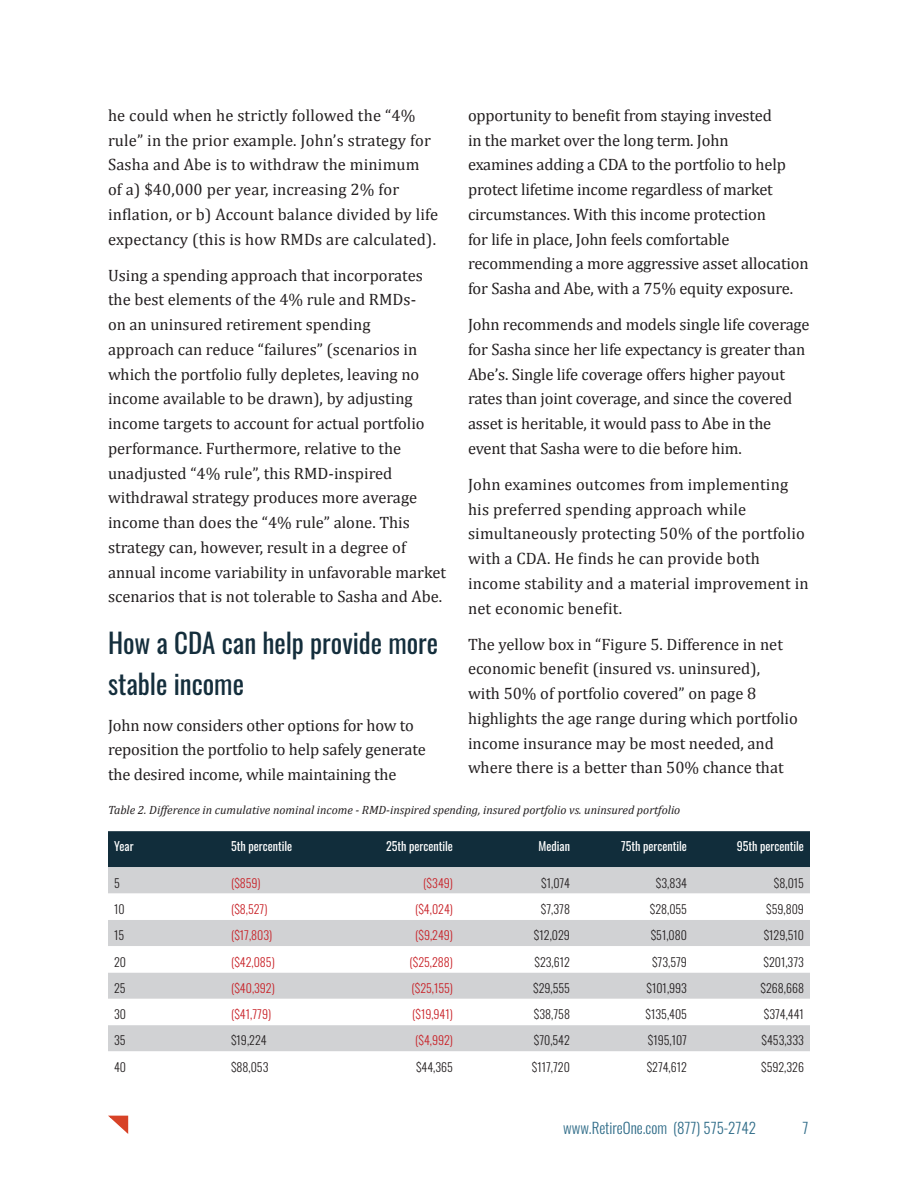
<style>
.page{position:relative;width:918px;height:1188px;background:#fff}
.page>*{position:absolute;margin:0;border:0;box-sizing:border-box;transform-origin:0 0}
.Heading_1{font:27px/40.5px "Oswald";color:#142e3c}
.t1{font:16.5px/24.8px "Cambria";color:#231f20}
.t2{font:300 15px "Oswald";color:#316d89}
.t3{font:300 12px "Oswald";color:#231f20}
.t4{font:300 12px "Oswald";color:#c82026}
.t5{font:italic 12px "Cambria";color:#231f20}
.t6{font:12px "Oswald";color:#fff}
</style>
<div class="page">
<svg style="left:108px;top:1115px;width:21px;height:19px"></svg>
<div style="left:108px;top:831px;width:702px;height:36px;background:#112d3b"></div>
<div style="left:108px;top:867px;width:702px;height:27px;background:#d1d2d4"></div>
<svg style="left:108px;top:920px;width:702px;height:131px;fill:#d1d2d4"></svg>
<p class="t1" style="left:468px;top:103px;width:342px">opportunity to benefit from staying invested<br>in the market over the long term. John<br>examines adding a CDA to the portfolio to help protect lifetime income regardless of market circumstances. With this income protection<br>for life in place, John feels comfortable recommending a more aggressive asset allocation for Sasha and Abe, with a 75% equity exposure.</p>
<p class="t1" style="left:468px;top:312px;width:343px">John recommends and models single life coverage for Sasha since her life expectancy is greater than Abe’s. Single life coverage offers higher payout rates than joint coverage, and since the covered asset is heritable, it would pass to Abe in the event that Sasha were to die before him.</p>
<p class="t1" style="left:468px;top:472px;width:342px">John examines outcomes from implementing his preferred spending approach while simultaneously protecting 50% of the portfolio with a CDA. He finds he can provide both income stability and a material improvement in net economic benefit.</p>
<p class="t1" style="left:468px;top:632px;width:331px">The yellow box in “Figure 5. Difference in net economic benefit (insured vs. uninsured),<br>with 50% of portfolio covered” on page 8 highlights the age range during which portfolio income insurance may be most needed, and where there is a better than 50% chance that</p>
<p class="t5" style="left:108px;top:803px;width:574px">Table 2. Difference in cumulative nominal income - RMD-inspired spending, insured portfolio vs. uninsured portfolio</p>
<p class="t6" style="left:114px;top:836px;width:21px">Year</p>
<p class="t6" style="left:231px;top:836px;width:63px">5th percentile</p>
<p class="t6" style="left:386px;top:836px;width:68px">25th percentile</p>
<p class="t6" style="left:539px;top:836px;width:33px">Median</p>
<p class="t6" style="left:621px;top:836px;width:67px">75th percentile</p>
<p class="t6" style="left:737px;top:836px;width:69px">95th percentile</p>
<p class="t3" style="left:114px;top:872px;width:7px">5</p>
<p class="t4" style="left:231px;top:872px;width:31px">($859)</p>
<p class="t4" style="left:423px;top:872px;width:31px">($349)</p>
<p class="t3" style="left:541px;top:872px;width:30px">$1,074</p>
<p class="t3" style="left:656px;top:872px;width:33px">$3,834</p>
<p class="t3" style="left:774px;top:872px;width:32px">$8,015</p>
<p class="t3" style="left:114px;top:898px;width:12px">10</p>
<p class="t4" style="left:231px;top:898px;width:38px">($8,527)</p>
<p class="t4" style="left:415px;top:898px;width:39px">($4,024)</p>
<p class="t3" style="left:541px;top:898px;width:31px">$7,378</p>
<p class="t3" style="left:650px;top:898px;width:39px">$28,055</p>
<p class="t3" style="left:766px;top:898px;width:39px">$59,809</p>
<p class="t3" style="left:114px;top:925px;width:12px">15</p>
<p class="t4" style="left:231px;top:925px;width:43px">($17,803)</p>
<p class="t4" style="left:415px;top:925px;width:39px">($9,249)</p>
<p class="t3" style="left:534px;top:925px;width:38px">$12,029</p>
<p class="t3" style="left:651px;top:925px;width:38px">$51,080</p>
<p class="t3" style="left:764px;top:925px;width:42px">$129,510</p>
<p class="t3" style="left:114px;top:951px;width:14px">20</p>
<p class="t4" style="left:231px;top:951px;width:45px">($42,085)</p>
<p class="t4" style="left:409px;top:951px;width:45px">($25,288)</p>
<p class="t3" style="left:534px;top:951px;width:37px">$23,612</p>
<p class="t3" style="left:652px;top:951px;width:36px">$73,579</p>
<p class="t3" style="left:763px;top:951px;width:42px">$201,373</p>
<p class="t3" style="left:114px;top:977px;width:13px">25</p>
<p class="t4" style="left:231px;top:977px;width:45px">($40,392)</p>
<p class="t4" style="left:411px;top:977px;width:43px">($25,155)</p>
<p class="t3" style="left:533px;top:977px;width:38px">$29,555</p>
<p class="t3" style="left:646px;top:977px;width:42px">$101,993</p>
<p class="t3" style="left:760px;top:977px;width:45px">$268,668</p>
<p class="t3" style="left:114px;top:1004px;width:13px">30</p>
<p class="t4" style="left:231px;top:1004px;width:42px">($41,779)</p>
<p class="t4" style="left:412px;top:1004px;width:42px">($19,941)</p>
<p class="t3" style="left:534px;top:1004px;width:38px">$38,758</p>
<p class="t3" style="left:646px;top:1004px;width:43px">$135,405</p>
<p class="t3" style="left:764px;top:1004px;width:42px">$374,441</p>
<p class="t3" style="left:114px;top:1030px;width:13px">35</p>
<p class="t3" style="left:231px;top:1030px;width:37px">$19,224</p>
<p class="t4" style="left:415px;top:1030px;width:39px">($4,992)</p>
<p class="t3" style="left:534px;top:1030px;width:38px">$70,542</p>
<p class="t3" style="left:648px;top:1030px;width:41px">$195,107</p>
<p class="t3" style="left:762px;top:1030px;width:44px">$453,333</p>
<p class="t3" style="left:114px;top:1056px;width:14px">40</p>
<p class="t3" style="left:231px;top:1056px;width:39px">$88,053</p>
<p class="t3" style="left:416px;top:1056px;width:38px">$44,365</p>
<p class="t3" style="left:532px;top:1056px;width:40px">$117,720</p>
<p class="t3" style="left:647px;top:1056px;width:42px">$274,612</p>
<p class="t3" style="left:761px;top:1056px;width:44px">$592,326</p>
<p class="t1" style="left:108px;top:103px;width:332px">he could when he strictly followed the “4% rule” in the prior example. John’s strategy for Sasha and Abe is to withdraw the minimum<br>of a) $40,000 per year, increasing 2% for inflation, or b) Account balance divided by life expectancy (this is how RMDs are calculated).</p>
<p class="t1" style="left:108px;top:263px;width:340px">Using a spending approach that incorporates the best elements of the 4% rule and RMDs-<br>on an uninsured retirement spending<br>approach can reduce “failures” (scenarios in which the portfolio fully depletes, leaving no income available to be drawn), by adjusting income targets to account for actual portfolio performance. Furthermore, relative to the unadjusted “4% rule”, this RMD-inspired withdrawal strategy produces more average income than does the “4% rule” alone. This strategy can, however, result in a degree of annual income variability in unfavorable market scenarios that is not tolerable to Sasha and Abe.</p>
<p class="Heading_1" style="left:108px;top:620px;width:332px">How a CDA can help provide more stable income</p>
<p class="t1" style="left:108px;top:713px;width:319px">John now considers other options for how to reposition the portfolio to help safely generate the desired income, while maintaining the</p>
<p class="t2" style="left:563px;top:1114px;width:194px">www.RetireOne.com (877) 575-2742</p>
<p class="t2" style="left:802px;top:1114px;width:8px">7</p>
</div>
